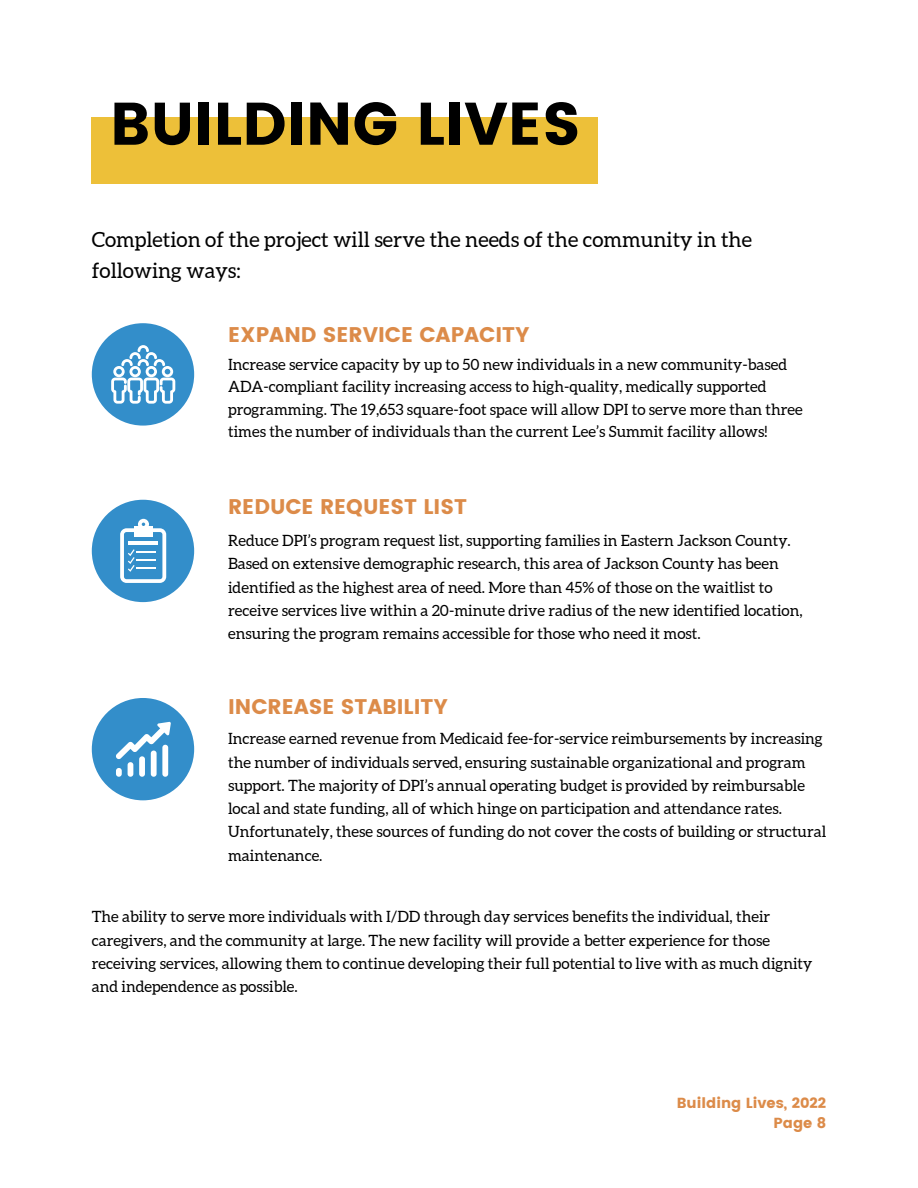
<style>
.page{position:relative;width:918px;height:1188px;background:#fff}
.page>*{position:absolute;margin:0;border:0;box-sizing:border-box;transform-origin:0 0}
.t1{font:60px "Poppins";color:#000}
.t2{font:21.15px "Poppins";color:#dc8b49}
.t3{font:21px/31.5px "Aleo";color:#000}
.t4{font:15.45px/23.2px "Aleo";color:#000}
.t5{font:14.55px "Poppins";color:#dc8b49}
</style>
<div class="page">
<div style="left:92px;top:323px;width:102px;height:103px;background:#338eca;border-radius:50%"></div>
<div style="left:92px;top:500px;width:102px;height:102px;background:#338eca;border-radius:50%"></div>
<div style="left:92px;top:698px;width:102px;height:102px;background:#338eca;border-radius:50%"></div>
<svg style="left:120px;top:519px;width:46px;height:64px"></svg>
<svg style="left:116px;top:722px;width:55px;height:55px"></svg>
<svg style="left:111px;top:345px;width:64px;height:59px"></svg>
<div style="left:92px;top:117px;width:506px;height:66px;background:#edc039"></div>
<p class="t1" style="left:110px;top:89px;width:472px">BUILDING LIVES</p>
<p class="t3" style="left:92px;top:223px;width:662px">Completion of the project will serve the needs of the community in the following ways:</p>
<p class="t2" style="left:228px;top:322px;width:303px">EXPAND SERVICE CAPACITY</p>
<p class="t4" style="left:228px;top:353px;width:576px;line-height:22.5px">Increase service capacity by up to 50 new individuals in a new community-based ADA-compliant facility increasing access to high-quality, medically supported programming. The 19,653 square-foot space will allow DPI to serve more than three times the number of individuals than the current Lee’s Summit facility allows!</p>
<p class="t2" style="left:228px;top:494px;width:240px">REDUCE REQUEST LIST</p>
<p class="t4" style="left:228px;top:529px;width:576px">Reduce DPI’s program request list, supporting families in Eastern Jackson County.<br>Based on extensive demographic research, this area of Jackson County has been identified as the highest area of need. More than 45% of those on the waitlist to receive services live within a 20-minute drive radius of the new identified location, ensuring the program remains accessible for those who need it most.</p>
<p class="t2" style="left:228px;top:694px;width:221px">INCREASE STABILITY</p>
<p class="t4" style="left:228px;top:727px;width:600px">Increase earned revenue from Medicaid fee-for-service reimbursements by increasing the number of individuals served, ensuring sustainable organizational and program support. The majority of DPI’s annual operating budget is provided by reimbursable local and state funding, all of which hinge on participation and attendance rates.<br>Unfortunately, these sources of funding do not cover the costs of building or structural maintenance.</p>
<p class="t4" style="left:92px;top:905px;width:722px">The ability to serve more individuals with I/DD through day services benefits the individual, their caregivers, and the community at large. The new facility will provide a better experience for those receiving services, allowing them to continue developing their full potential to live with as much dignity and independence as possible.</p>
<p class="t5" style="left:677px;top:1095px;width:151px">Building Lives, 2022</p>
<p class="t5" style="left:774px;top:1115px;width:54px">Page 8</p>
</div>
